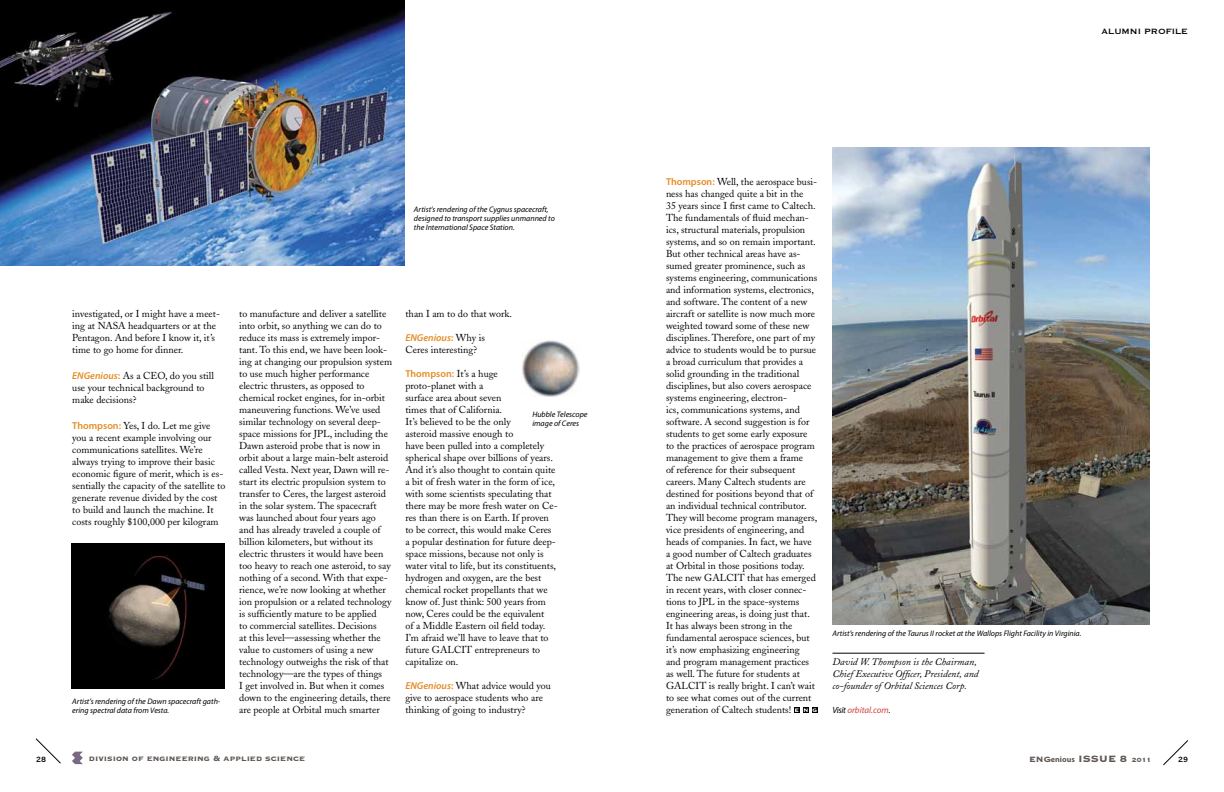
<style>
.page{position:relative;width:1224px;height:792px;background:#fff}
.page>*{position:absolute;margin:0;border:0;box-sizing:border-box;transform-origin:0 0}
.t1{font:10px/12px "Adobe Caslon";color:#000}
.t2{font:italic 10px/12px "Adobe Caslon";color:#000}
.t3{font:10px "Copperplate Thirty Three BC";color:#5d5652}
.t4{font:600 10px "Myriad Pro";color:#e48c25}
.t5{font:italic 600 10px "Myriad Pro";color:#e48c25}
.t6{font:10px "Copperplate Thirty One BC";color:#000}
.t7{font:10px "Copperplate Thirty BC";color:#000}
.t8{font:italic 9px "Myriad Pro";color:#d33f3f}
.t9{font:italic 8px/9px "Myriad Pro";color:#000}
.t10{font:700 8px "Myriad Pro";color:#5d5652}
.s1{font-family:"Myriad Pro";font-weight:600;font-style:italic;color:#e48c25}
.s2{font-family:"Myriad Pro";font-weight:600;color:#e48c25}
.s3{font-style:normal}
.s4{font-family:"Adobe Caslon";font-weight:400;font-style:normal;color:#000}
.s5{font-family:"Adobe Caslon";font-weight:400;color:#000}
.s6{color:#000}
.s7{font-family:"Copperplate Thirty Three BC";font-weight:400;font-size:10px}
.s8{font-family:"Copperplate Thirty Three BC";font-weight:400;font-size:12px}
.s9{font-family:"Copperplate Thirty Three BC";font-weight:400}
</style>
<div class="page">
<svg style="left:36px;top:738px;width:25px;height:26px"></svg>
<svg style="left:1163px;top:740px;width:25px;height:25px"></svg>
<svg style="left:72px;top:752px;width:11px;height:12px"></svg>
<svg style="left:794px;top:707px;width:24px;height:6px"></svg>
<hr style="left:832px;top:653px;width:153px;height:1px;background:#000">
<img style="left:832px;top:148px;width:317px;height:477px">
<img style="left:0;top:0;width:405px;height:265px">
<img style="left:72px;top:543px;width:153px;height:146px">
<img style="left:522px;top:340px;width:57px;height:57px">
<p class="t9" style="left:414px;top:205px;width:142px">Artist’s rendering of the Cygnus spacecraft, designed to transport supplies unmanned to the International Space Station.</p>
<p class="t1" style="left:72px;top:307px;width:149px">investigated, or I might have a meet&shy;ing at NASA headquarters or at the<br>Pentagon. And before I know it, it’s time to go home for dinner.</p>
<p class="t1" style="left:72px;top:369px;width:143px"><span class="s1">ENGenious</span><span class="s2">:</span> As a CEO, do you still use your technical background to make decisions?</p>
<p class="t1" style="left:72px;top:419px;width:155px"><span class="s2">Thompson:</span> Yes, I do. Let me give you a recent example involving our communications satellites. We’re always trying to improve their basic economic figure of merit, which is es&shy;sentially the capacity of the satellite to generate revenue divided by the cost to build and launch the machine. It costs roughly $100,000 per kilogram</p>
<p class="t9" style="left:72px;top:696px;width:150px">Artist’s rendering of the Dawn spacecraft gath&shy;ering spectral data from Vesta.</p>
<p class="t1" style="left:239px;top:307px;width:154px">to manufacture and deliver a satellite into orbit, so anything we can do to reduce its mass is extremely impor&shy;tant. To this end, we have been look&shy;ing at changing our propulsion system to use much higher performance electric thrusters, as opposed to chemical rocket engines, for in-orbit maneuvering functions. We’ve used similar technology on several deep&shy;space missions for JPL, including the Dawn asteroid probe that is now in orbit about a large main-belt asteroid called Vesta. Next year, Dawn will re&shy;start its electric propulsion system to transfer to Ceres, the largest asteroid in the solar system. The spacecraft was launched about four years ago and has already traveled a couple of billion kilometers, but without its electric thrusters it would have been too heavy to reach one asteroid, to say nothing of a second. With that expe&shy;rience, we’re now looking at whether ion propulsion or a related technology is sufficiently mature to be applied<br>to commercial satellites. Decisions<br>at this level—assessing whether the value to customers of using a new technology outweighs the risk of that technology—are the types of things<br>I get involved in. But when it comes down to the engineering details, there are people at Orbital much smarter</p>
<p class="t1" style="left:405px;top:307px;width:108px">than I am to do that work.</p>
<p class="t5" style="left:405px;top:331px;width:81px">ENGenious<span class="s3">:</span> <span class="s4">Why is</span></p>
<p class="t1" style="left:405px;top:343px;width:73px">Ceres interesting?</p>
<p class="t4" style="left:405px;top:367px;width:94px">Thompson: <span class="s5">It’s a huge</span></p>
<p class="t1" style="left:405px;top:379px;width:154px">proto-planet with a<br>surface area about seven<br>times that of California.<br>It’s believed to be the only<br>asteroid massive enough to<br>have been pulled into a completely spherical shape over billions of years.<br>And it’s also thought to contain quite a bit of fresh water in the form of ice, with some scientists speculating that there may be more fresh water on Ce&shy;res than there is on Earth. If proven to be correct, this would make Ceres a popular destination for future deep&shy;space missions, because not only is water vital to life, but its constituents, hydrogen and oxygen, are the best chemical rocket propellants that we know of. Just think: 500 years from now, Ceres could be the equivalent<br>of a Middle Eastern oil field today.<br>I’m afraid we’ll have to leave that to future GALCIT entrepreneurs to capitalize on.</p>
<p class="t1" style="left:405px;top:679px;width:147px"><span class="s1">ENGenious</span><span class="s2">:</span> What advice would you give to aerospace students who are thinking of going to industry?</p>
<p class="t9" style="left:532px;top:410px;width:57px">Hubble Telescope image of Ceres</p>
<p class="t6" style="left:1102px;top:27px;width:88px">ALUMNI PROFILE</p>
<p class="t1" style="left:666px;top:176px;width:153px"><span class="s2">Thompson:</span> Well, the aerospace busi&shy;ness has changed quite a bit in the<br>35 years since I first came to Caltech.<br>The fundamentals of fluid mechan&shy;ics, structural materials, propulsion systems, and so on remain important.<br>But other technical areas have as&shy;sumed greater prominence, such as systems engineering, communications and information systems, electronics, and software. The content of a new aircraft or satellite is now much more weighted toward some of these new disciplines. Therefore, one part of my advice to students would be to pursue a broad curriculum that provides a solid grounding in the traditional disciplines, but also covers aerospace systems engineering, electron-<br>ics, communications systems, and software. A second suggestion is for students to get some early exposure to the practices of aerospace program management to give them a frame<br>of reference for their subsequent careers. Many Caltech students are destined for positions beyond that of an individual technical contributor.<br>They will become program managers, vice presidents of engineering, and heads of companies. In fact, we have a good number of Caltech graduates at Orbital in those positions today.<br>The new GALCIT that has emerged in recent years, with closer connec&shy;tions to JPL in the space-systems engineering areas, is doing just that.<br>It has always been strong in the fundamental aerospace sciences, but it’s now emphasizing engineering<br>and program management practices as well. The future for students at GALCIT is really bright. I can’t wait to see what comes out of the current generation of Caltech students!</p>
<p class="t9" style="left:832px;top:629px;width:251px">Artist’s rendering of the Taurus II rocket at the Wallops Flight Facility in Virginia.</p>
<p class="t2" style="left:832px;top:657px;width:148px">David W. Thompson is the Chairman,<br>Chief Executive Officer, President, and co-founder of Orbital Sciences Corp.</p>
<p class="t8" style="left:832px;top:705px;width:60px"><span class="s6">Visit</span> orbital.com<span class="s6">.</span></p>
<p class="t7" style="left:36px;top:755px;width:11px">28</p>
<p class="t3" style="left:89px;top:753px;width:218px">division of engineering &amp; applied science</p>
<p class="t10" style="left:1029px;top:754px;width:124px"><span class="s7">ENG</span>enious <span class="s8">ISSUE 8</span> <span class="s9">2011</span></p>
<p class="t7" style="left:1178px;top:755px;width:11px">29</p>
</div>
